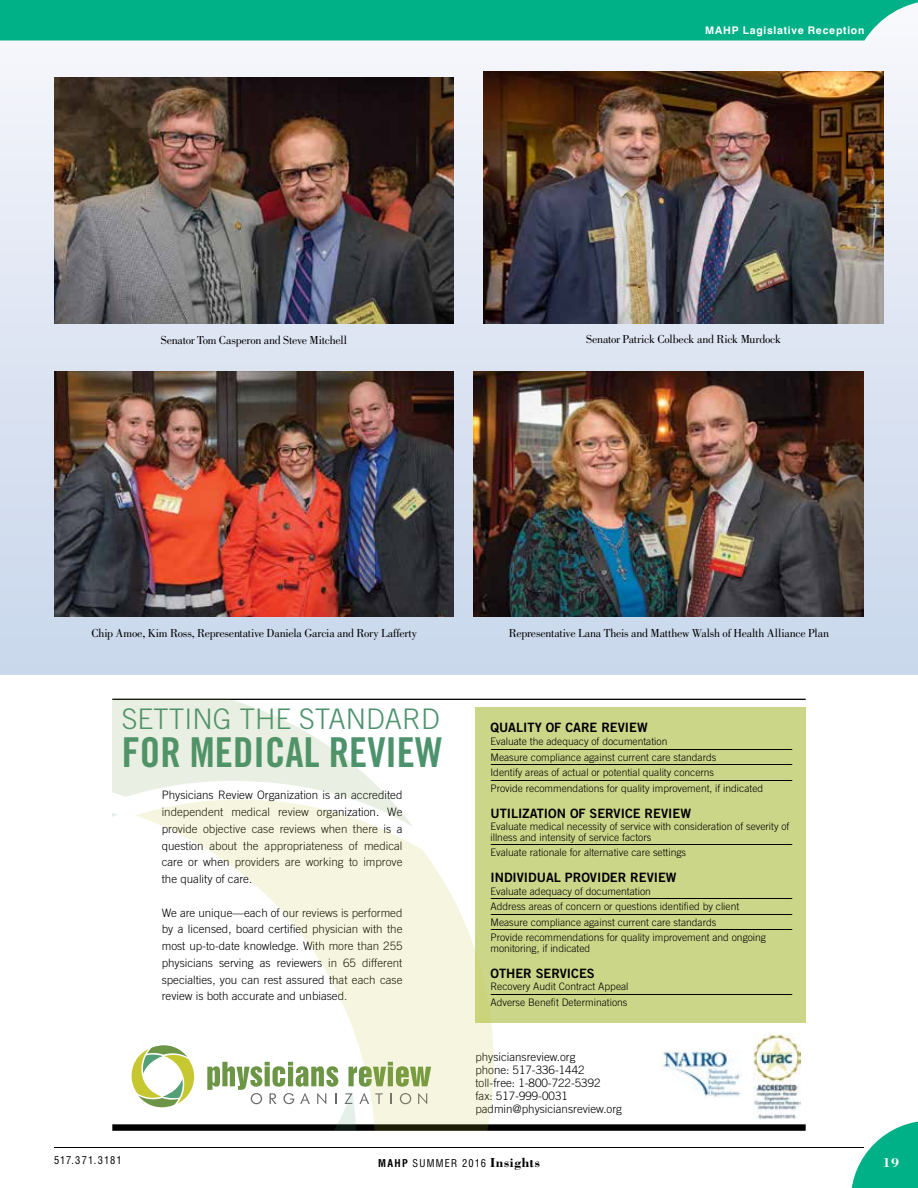
<style>
.page{position:relative;width:918px;height:1188px;background:#fff}
.page>*{position:absolute;margin:0;border:0;box-sizing:border-box;transform-origin:0 0}
.t1{font:41.1px "Trade Gothic LT Std Bd Cn 20";color:#4c936d}
.t2{font:300 28.35px "Trade Gothic LT Std";color:#4c936d}
.t3{font:700 13.5px "Bodoni";color:#fff}
.t4{font:12.9px "Trade Gothic LT Std Bd 2";color:#000}
.t5{font:12px "Bodoni";letter-spacing:-.02em;color:#000}
.t6{font:300 11.55px/16.8px "Trade Gothic LT Std";color:#000;text-align:justify}
.t7{font:condensed 10.5px "Swiss 721 BT";letter-spacing:.11em;color:#000}
.t8{font:700 10.5px "Swiss 721 BT";letter-spacing:.07em;color:#fff}
.t9{font:300 10.35px/9px "Trade Gothic LT Std";color:#000}
.s1{font-weight:700}
.s2{font-family:"Bodoni";font-weight:700;font-stretch:normal;font-size:13.5px}
</style>
<div class="page">
<div style="left:0;top:0;width:918px;height:675px;background:linear-gradient(to bottom,#f6f7fb,#c6d4e9)"></div>
<img style="left:55px;top:371px;width:399px;height:246px">
<img style="left:54px;top:78px;width:400px;height:246px">
<img style="left:484px;top:71px;width:400px;height:253px">
<img style="left:474px;top:371px;width:390px;height:246px">
<hr style="left:112px;top:699px;width:694px;height:1px;background:#000">
<div style="left:112px;top:1124px;width:694px;height:7px;background:#000"></div>
<div style="left:475px;top:708px;width:331px;height:315px;background:#ccd688"></div>
<img style="left:754px;top:1034px;width:46px;height:84px">
<img style="left:661px;top:1051px;width:80px;height:47px">
<svg style="left:112px;top:699px;width:278px;height:118px"></svg>
<svg style="left:135px;top:799px;width:359px;height:332px;fill:#f6f6e0"></svg>
<svg style="left:117px;top:1045px;width:314px;height:86px"></svg>
<svg style="left:851px;top:1121px;width:67px;height:67px"></svg>
<hr style="left:54px;top:1147px;width:810px;height:1px;background:#000">
<div style="left:0;top:0;width:918px;height:40px;background:#00b188"></div>
<p class="t8" style="left:705px;top:24px;width:161px">MAHP Lagislative Reception</p>
<p class="t5" style="left:161px;top:333px;width:188px">Senator Tom Casperon and Steve Mitchell</p>
<p class="t5" style="left:586px;top:333px;width:197px">Senator Patrick Colbeck and Rick Murdock</p>
<p class="t5" style="left:91px;top:626px;width:327px">Chip Amoe, Kim Ross, Representative Daniela Garcia and Rory Lafferty</p>
<p class="t5" style="left:509px;top:626px;width:322px">Representative Lana Theis and Matthew Walsh of Health Alliance Plan</p>
<h2 class="t2" style="left:122px;top:702px;width:320px">SETTING THE STANDARD</h2>
<h1 class="t1" style="left:122px;top:727px;width:322px">FOR MEDICAL REVIEW</h1>
<p class="t6" style="left:162px;top:787px;width:242px">Physicians Review Organization is an accredited independent medical review organization. We provide objective case reviews when there is a question about the appropriateness of medical care or when providers are working to improve the quality of care.</p>
<p class="t6" style="left:162px;top:904px;width:242px">We are unique—each of our reviews is performed by a licensed, board certified physician with the most up-to-date knowledge. With more than 255 physicians serving as reviewers in 65 different specialties, you can rest assured that each case review is both accurate and unbiased.</p>
<p class="t4" style="left:490px;top:720px;width:159px">QUALITY OF CARE REVIEW</p>
<p class="t9" style="left:490px;top:737px;width:178px">Evaluate the adequacy of documentation</p>
<p class="t9" style="left:490px;top:743px;width:304px">-------------------------------------------------------------------------------------------------------------------------------------------------------------------------------------------------------------------------------------------------------------------------------------------------<br>Measure compliance against current care standards</p>
<p class="t9" style="left:490px;top:759px;width:304px">-------------------------------------------------------------------------------------------------------------------------------------------------------------------------------------------------------------------------------------------------------------------------------------------------<br>Identify areas of actual or potential quality concerns</p>
<p class="t9" style="left:490px;top:774px;width:304px">-------------------------------------------------------------------------------------------------------------------------------------------------------------------------------------------------------------------------------------------------------------------------------------------------<br>Provide recommendations for quality improvement, if indicated</p>
<p class="t4" style="left:490px;top:805px;width:202px">UTILIZATION OF SERVICE REVIEW</p>
<p class="t9" style="left:490px;top:821px;width:301px;line-height:10.4px">Evaluate medical necessity of service with consideration of severity of illness and intensity of service factors</p>
<p class="t9" style="left:490px;top:839px;width:304px">-------------------------------------------------------------------------------------------------------------------------------------------------------------------------------------------------------------------------------------------------------------------------------------------------<br>Evaluate rationale for alternative care settings</p>
<p class="t4" style="left:490px;top:869px;width:188px">INDIVIDUAL PROVIDER REVIEW</p>
<p class="t9" style="left:490px;top:887px;width:162px">Evaluate adequacy of documentation</p>
<p class="t9" style="left:490px;top:893px;width:304px">-------------------------------------------------------------------------------------------------------------------------------------------------------------------------------------------------------------------------------------------------------------------------------------------------<br>Address areas of concern or questions identified by client</p>
<p class="t9" style="left:490px;top:909px;width:304px">-------------------------------------------------------------------------------------------------------------------------------------------------------------------------------------------------------------------------------------------------------------------------------------------------<br>Measure compliance against current care standards</p>
<p class="t9" style="left:490px;top:924px;width:304px">-------------------------------------------------------------------------------------------------------------------------------------------------------------------------------------------------------------------------------------------------------------------------------------------------<br>Provide recommendations for quality improvement and ongoing</p>
<p class="t9" style="left:490px;top:943px;width:101px">monitoring, if indicated</p>
<p class="t4" style="left:490px;top:965px;width:106px">OTHER SERVICES</p>
<p class="t9" style="left:490px;top:982px;width:140px">Recovery Audit Contract Appeal</p>
<p class="t9" style="left:490px;top:989px;width:304px">-------------------------------------------------------------------------------------------------------------------------------------------------------------------------------------------------------------------------------------------------------------------------------------------------<br>Adverse Benefit Determinations</p>
<p class="t6" style="left:475px;top:1051px;width:148px;line-height:12.9px;text-align:left">physiciansreview.org<br>phone: 517-336-1442 toll-free: 1-800-722-5392<br>fax: 517-999-0031 padmin@physiciansreview.org</p>
<p class="t7" style="left:54px;top:1154px;width:69px">517.371.3181</p>
<p class="t7" style="left:378px;top:1156px;width:163px"><span class="s1">MAHP</span> SUMMER 2016 <span class="s2">Insights</span></p>
<h3 class="t3" style="left:883px;top:1154px;width:18px">19</h3>
</div>
